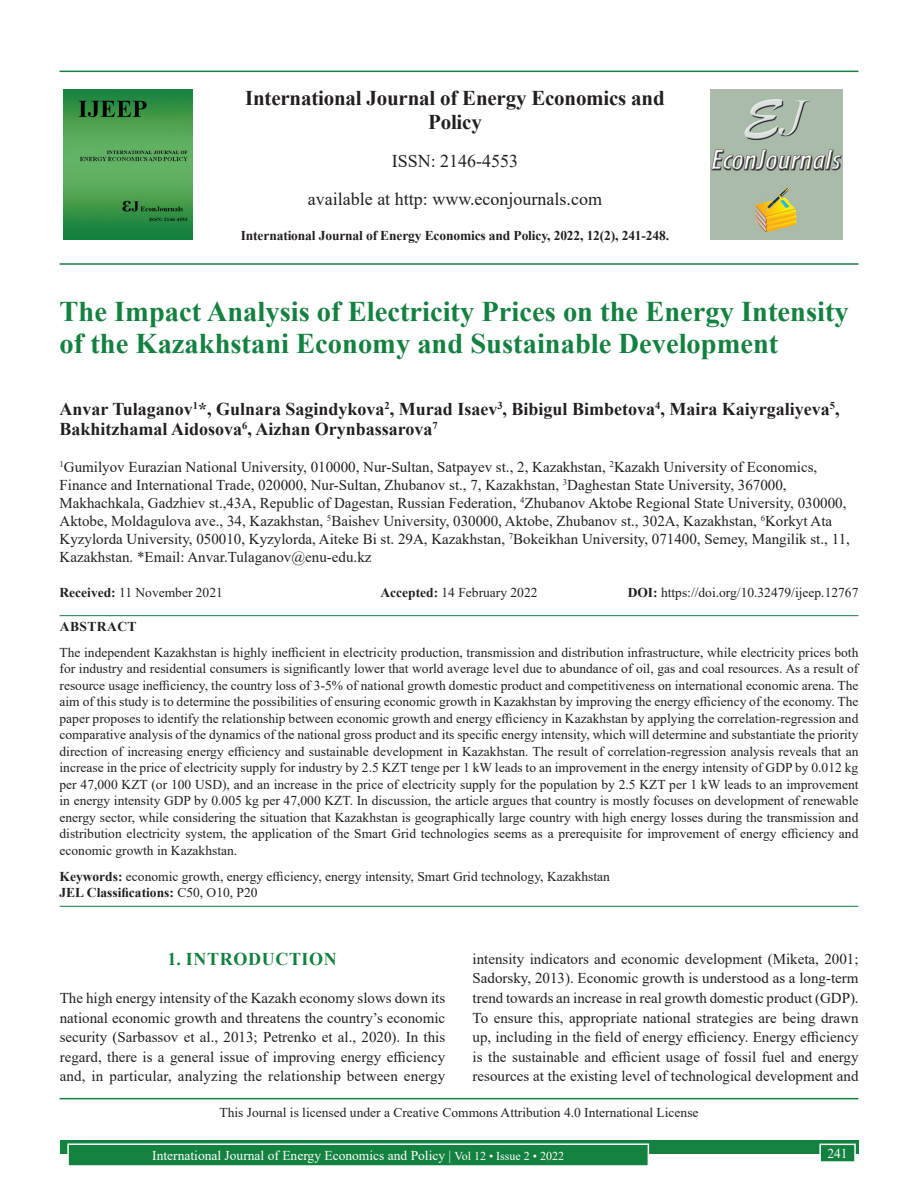
<style>
.page{position:relative;width:918px;height:1188px;background:#fff}
.page>*{position:absolute;margin:0;border:0;box-sizing:border-box;transform-origin:0 0}
.AT{font:700 28.5px/31.5px "Times New Roman";color:#13813f}
.JN{font:700 21px/24px "Times New Roman";letter-spacing:-.01em;color:#231f20;text-align:center}
.AU{font:700 18px/19.8px "Times New Roman";color:#231f20}
.ISSN{font:18px "Times New Roman";color:#231f20}
.t1{font:700 18px "Times New Roman";letter-spacing:.035em;color:#13813f}
.TX{font:15px/19.6px "Times New Roman";color:#231f20;text-align:justify}
.AFF{font:15px/18px "Times New Roman";color:#231f20}
.ABS{font:13.5px/16.5px "Times New Roman";color:#231f20;text-align:justify}
.KWD{font:13.5px/16.2px "Times New Roman";color:#231f20}
.HIS{font:13.5px "Times New Roman";color:#231f20}
.CCA{font:13.5px "Times New Roman";color:#231f20}
.Folio{font:13.5px "Times New Roman";color:#fff}
.JD{font:700 13.5px "Times New Roman";letter-spacing:-.01em;color:#231f20}
.ABSH{font:700 13.5px "Times New Roman";letter-spacing:.035em;color:#231f20}
.s1{font-weight:700}
.s2{font-size:12px}
</style>
<div class="page">
<hr style="left:60px;top:71px;width:798px;height:1px;background:#13813f">
<hr style="left:60px;top:263px;width:798px;height:2px;background:#13813f">
<img style="left:64px;top:89px;width:129px;height:151px">
<img style="left:711px;top:89px;width:132px;height:150px">
<div style="left:60px;top:1140px;width:798px;height:13px;background:#13813f"></div>
<div style="left:68px;top:1144px;width:580px;height:22px;background:#13813f"></div>
<div style="left:67px;top:1143px;width:582px;height:24px;border:2px solid #fff"></div>
<div style="left:820px;top:1144px;width:35px;height:18px;background:#13813f"></div>
<div style="left:819px;top:1144px;width:37px;height:19px;border:2px solid #fff"></div>
<hr style="left:60px;top:615px;width:798px;height:1px;background:#13813f">
<hr style="left:60px;top:906px;width:798px;height:1px;background:#13813f">
<hr style="left:60px;top:1098px;width:798px;height:1px;background:#13813f">
<p class="JN" style="left:245px;top:85px;width:421px">International Journal of Energy Economics and<br>Policy</p>
<p class="ISSN" style="left:392px;top:148px;width:128px">ISSN: 2146-4553</p>
<p class="ISSN" style="left:308px;top:186px;width:296px">available at http: www.econjournals.com</p>
<p class="JD" style="left:241px;top:226px;width:430px">International Journal of Energy Economics and Policy, 2022, 12(2), 241-248.</p>
<p class="AT" style="left:60px;top:295px;width:791px">The Impact Analysis of Electricity Prices on the Energy Intensity of the Kazakhstani Economy and Sustainable Development</p>
<p class="AU" style="left:60px;top:398px;width:782px">Anvar Tulaganov<sup>1</sup>*, Gulnara Sagindykova<sup>2</sup>, Murad Isaev<sup>3</sup>, Bibigul Bimbetova<sup>4</sup>, Maira Kaiyrgaliyeva<sup>5</sup>,<br>Bakhitzhamal Aidosova<sup>6</sup>, Aizhan Orynbassarova<sup>7</sup></p>
<p class="AFF" style="left:60px;top:458px;width:792px"><sup>1</sup>Gumilyov Eurazian National University, 010000, Nur-Sultan, Satpayev st., 2, Kazakhstan, <sup>2</sup>Kazakh University of Economics, Finance and International Trade, 020000, Nur-Sultan, Zhubanov st., 7, Kazakhstan, <sup>3</sup>Daghestan State University, 367000, Makhachkala, Gadzhiev st.,43A, Republic of Dagestan, Russian Federation, <sup>4</sup>Zhubanov Aktobe Regional State University, 030000, Aktobe, Moldagulova ave., 34, Kazakhstan, <sup>5</sup>Baishev University, 030000, Aktobe, Zhubanov st., 302A, Kazakhstan, <sup>6</sup>Korkyt Ata Kyzylorda University, 050010, Kyzylorda, Aiteke Bi st. 29A, Kazakhstan, <sup>7</sup>Bokeikhan University, 071400, Semey, Mangilik st., 11, Kazakhstan. *Email: Anvar.Tulaganov@enu-edu.kz</p>
<p class="HIS" style="left:60px;top:583px;width:165px"><span class="s1">Received:</span> 11 November 2021</p>
<p class="HIS" style="left:380px;top:583px;width:159px"><span class="s1">Accepted:</span> 14 February 2022</p>
<p class="HIS" style="left:628px;top:583px;width:232px"><span class="s1">DOI:</span> https://doi.org/10.32479/ijeep.12767</p>
<p class="ABSH" style="left:60px;top:617px;width:78px">ABSTRACT</p>
<p class="ABS" style="left:60px;top:643px;width:800px">The independent Kazakhstan is highly inefficient in electricity production, transmission and distribution infrastructure, while electricity prices both for industry and residential consumers is significantly lower that world average level due to abundance of oil, gas and coal resources. As a result of resource usage inefficiency, the country loss of 3-5% of national growth domestic product and competitiveness on international economic arena. The aim of this study is to determine the possibilities of ensuring economic growth in Kazakhstan by improving the energy efficiency of the economy. The paper proposes to identify the relationship between economic growth and energy efficiency in Kazakhstan by applying the correlation-regression and comparative analysis of the dynamics of the national gross product and its specific energy intensity, which will determine and substantiate the priority direction of increasing energy efficiency and sustainable development in Kazakhstan. The result of correlation-regression analysis reveals that an increase in the price of electricity supply for industry by 2.5 KZT tenge per 1 kW leads to an improvement in the energy intensity of GDP by 0.012 kg per 47,000 KZT (or 100 USD), and an increase in the price of electricity supply for the population by 2.5 KZT per 1 kW leads to an improvement in energy intensity GDP by 0.005 kg per 47,000 KZT. In discussion, the article argues that country is mostly focuses on development of renewable energy sector, while considering the situation that Kazakhstan is geographically large country with high energy losses during the transmission and distribution electricity system, the application of the Smart Grid technologies seems as a prerequisite for improvement of energy efficiency and economic growth in Kazakhstan.</p>
<p class="KWD" style="left:60px;top:868px;width:552px"><span class="s1">Keywords:</span> economic growth, energy efficiency, energy intensity, Smart Grid technology, Kazakhstan<br><span class="s1">JEL Classifications:</span> C50, O10, P20</p>
<p class="TX" style="left:473px;top:948px;width:388px">intensity indicators and economic development (Miketa, 2001; Sadorsky, 2013). Economic growth is understood as a long-term trend towards an increase in real growth domestic product (GDP).<br>To ensure this, appropriate national strategies are being drawn up, including in the field of energy efficiency. Energy efficiency is the sustainable and efficient usage of fossil fuel and energy resources at the existing level of technological development and</p>
<p class="CCA" style="left:219px;top:1103px;width:481px">This Journal is licensed under a Creative Commons Attribution 4.0 International License</p>
<h1 class="t1" style="left:168px;top:946px;width:171px">1. INTRODUCTION</h1>
<p class="TX" style="left:60px;top:988px;width:387px">The high energy intensity of the Kazakh economy slows down its national economic growth and threatens the country’s economic security (Sarbassov et al., 2013; Petrenko et al., 2020). In this regard, there is a general issue of improving energy efficiency and, in particular, analyzing the relationship between energy</p>
<p class="Folio" style="left:152px;top:1146px;width:413px">International Journal of Energy Economics and Policy | <span class="s2">Vol 12 • Issue 2 • 2022</span></p>
<p class="Folio" style="left:827px;top:1144px;width:22px">241</p>
</div>
